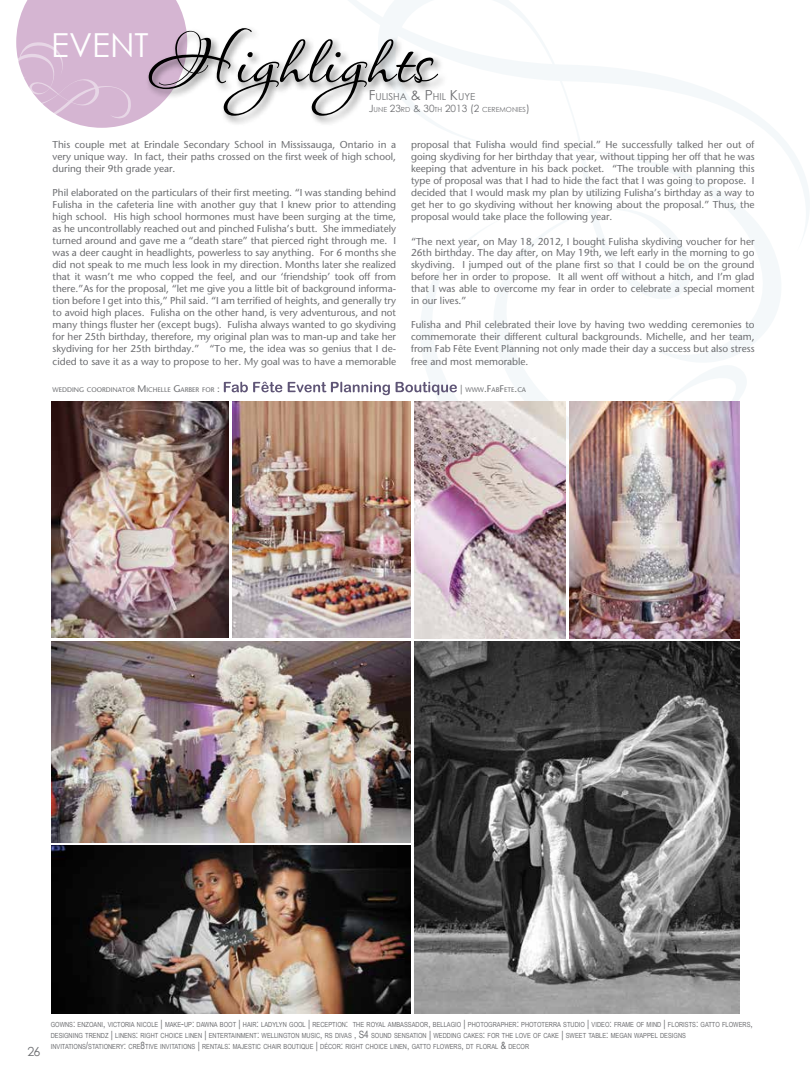
<style>
.page{position:relative;width:810px;height:1080px;background:#fff}
.page>*{position:absolute;margin:0;border:0;box-sizing:border-box;transform-origin:0 0}
.t1{font:62.5px "Passions Conflict ROB";color:#000}
.t2{font:33.12px "Century Gothic";color:#fff}
.t3{font:12.5px "Century Gothic";color:#6d6e71}
.t4{font:10px/12px "Stone Sans";color:#6d6e71;text-align:justify}
.t5{font:9.62px "Century Gothic";color:#6d6e71}
.t6{font:7px/11.2px "Arial Narrow";color:#6d6e71}
.t7{font:7px "Century Gothic";color:#6d6e71}
.t8{font:6.75px "Stone Sans";color:#6d6e71}
.s1{font-size:13.75px}
.s2{font-size:10px}
.s3{font-size:9.62px}
.s4{font-family:"Arial Rounded MT Bold";font-size:14.38px;color:#fff}
</style>
<div class="page">
<svg style="left:16px;top:0;width:170px;height:128px;background:#dabfd8"></svg>
<svg style="left:274px;top:0;width:536px;height:484px"></svg>
<img style="left:414px;top:641px;width:325px;height:373px">
<img style="left:52px;top:402px;width:176px;height:236px">
<img style="left:51px;top:641px;width:359px;height:201px">
<img style="left:232px;top:402px;width:178px;height:236px">
<img style="left:569px;top:402px;width:170px;height:236px">
<img style="left:52px;top:846px;width:358px;height:168px">
<img style="left:414px;top:402px;width:151px;height:236px">
<div style="left:146px;top:26px;width:302px;height:100px;background:#000;opacity:.55"></div>
<h1 class="t1" style="left:149px;top:24px;width:289px">Highlights</h1>
<h2 class="t2" style="left:51px;top:22px;width:99px">EVENT</h2>
<p class="t5" style="left:369px;top:89px;width:108px"><span class="s1">F</span>ULISHA <span class="s1">&amp; P</span>HIL <span class="s1">K</span>UYE</p>
<p class="t7" style="left:369px;top:104px;width:162px"><span class="s2">J</span>UNE <span class="s2">23</span>RD <span class="s2">&amp; 30</span>TH <span class="s2">2013 (2</span> CEREMONIES<span class="s2">)</span></p>
<p class="t4" style="left:53px;top:139px;width:345px">This couple met at Erindale Secondary School in Mississauga, Ontario in a very unique way. In fact, their paths crossed on the first week of high school, during their 9th grade year.</p>
<p class="t4" style="left:53px;top:187px;width:345px">Phil elaborated on the particulars of their first meeting. “I was standing behind Fulisha in the cafeteria line with another guy that I knew prior to attending high school. His high school hormones must have been surging at the time, as he uncontrollably reached out and pinched Fulisha’s butt. She immediately turned around and gave me a “death stare” that pierced right through me. I was a deer caught in headlights, powerless to say anything. For 6 months she did not speak to me much less look in my direction. Months later she realized that it wasn’t me who copped the feel, and our ‘friendship’ took off from there.”As for the proposal, “let me give you a little bit of background informa&shy;tion before I get into this,” Phil said. “I am terrified of heights, and generally try to avoid high places. Fulisha on the other hand, is very adventurous, and not many things fluster her (except bugs). Fulisha always wanted to go skydiving for her 25th birthday, therefore, my original plan was to man-up and take her skydiving for her 25th birthday.” “To me, the idea was so genius that I de&shy;cided to save it as a way to propose to her. My goal was to have a memorable</p>
<p class="t4" style="left:411px;top:139px;width:345px">proposal that Fulisha would find special.” He successfully talked her out of going skydiving for her birthday that year, without tipping her off that he was keeping that adventure in his back pocket. “The trouble with planning this type of proposal was that I had to hide the fact that I was going to propose. I decided that I would mask my plan by utilizing Fulisha’s birthday as a way to get her to go skydiving without her knowing about the proposal.” Thus, the proposal would take place the following year.</p>
<p class="t4" style="left:411px;top:235px;width:345px">“The next year, on May 18, 2012, I bought Fulisha skydiving voucher for her 26th birthday. The day after, on May 19th, we left early in the morning to go skydiving. I jumped out of the plane first so that I could be on the ground before her in order to propose. It all went off without a hitch, and I’m glad that I was able to overcome my fear in order to celebrate a special moment in our lives.”</p>
<p class="t4" style="left:411px;top:319px;width:345px">Fulisha and Phil celebrated their love by having two wedding ceremonies to commemorate their different cultural backgrounds. Michelle, and her team, from Fab Fête Event Planning not only made their day a success but also stress free and most memorable.</p>
<p class="t8" style="left:53px;top:386px;width:475px">WEDDING COORDINATOR <span class="s3">M</span>ICHELLE <span class="s3">G</span>ARBER FOR <span class="s3">:</span> <span class="s4">Fab Fête Event Planning Boutique</span> <span class="s3">|</span> WWW<span class="s3">.F</span>AB<span class="s3">F</span> ETE<span class="s3">.</span>CA</p>
<p class="t3" style="left:28px;top:1043px;width:14px">26</p>
<p class="t6" style="left:51px;top:1018px;width:704px">GOWNS<span class="s2">:</span> ENZOANI<span class="s2">,</span> VICTORIA NICOLE <span class="s2">|</span> MAKE<span class="s2">-</span>UP<span class="s2">:</span> DAWNA BOOT <span class="s2">|</span> HAIR<span class="s2">:</span> LADYLYN GOOL <span class="s2">|</span> RECEPTION<span class="s2">:</span> THE ROYAL AMBASSADOR<span class="s2">,</span> BELLAGIO <span class="s2">|</span> PHOTOGRAPHER<span class="s2">:</span> PHOTOTERRA STUDIO <span class="s2">|</span> VIDEO<span class="s2">:</span> FRAME OF MIND <span class="s2">|</span> FLORISTS<span class="s2">:</span> GATTO FLOWERS<span class="s2">,<br></span>DESIGNING TRENDZ <span class="s2">|</span> LINENS<span class="s2">:</span> RIGHT CHOICE LINEN <span class="s2">|</span> ENTERTAINMENT<span class="s2">:</span> WELLINGTON MUSIC<span class="s2">,</span> RS DIVAS <span class="s2">, S4</span> SOUND SENSATION <span class="s2">|</span> WEDDING CAKES<span class="s2">:</span> FOR THE LOVE OF CAKE <span class="s2">|</span> SWEET TABLE<span class="s2">:</span> MEGAN WAPPEL DESIGNS<br>INVITATIONS<span class="s2">/</span>STATIONERY<span class="s2">:</span> CRE<span class="s2">8</span>TIVE INVITATIONS <span class="s2">|</span> RENTALS<span class="s2">:</span> MAJESTIC CHAIR BOUTIQUE <span class="s2">|</span> DÉCOR<span class="s2">:</span> RIGHT CHOICE LINEN<span class="s2">,</span> GATTO FLOWERS<span class="s2">,</span> DT FLORAL <span class="s2">&amp;</span> DECOR</p>
</div>
